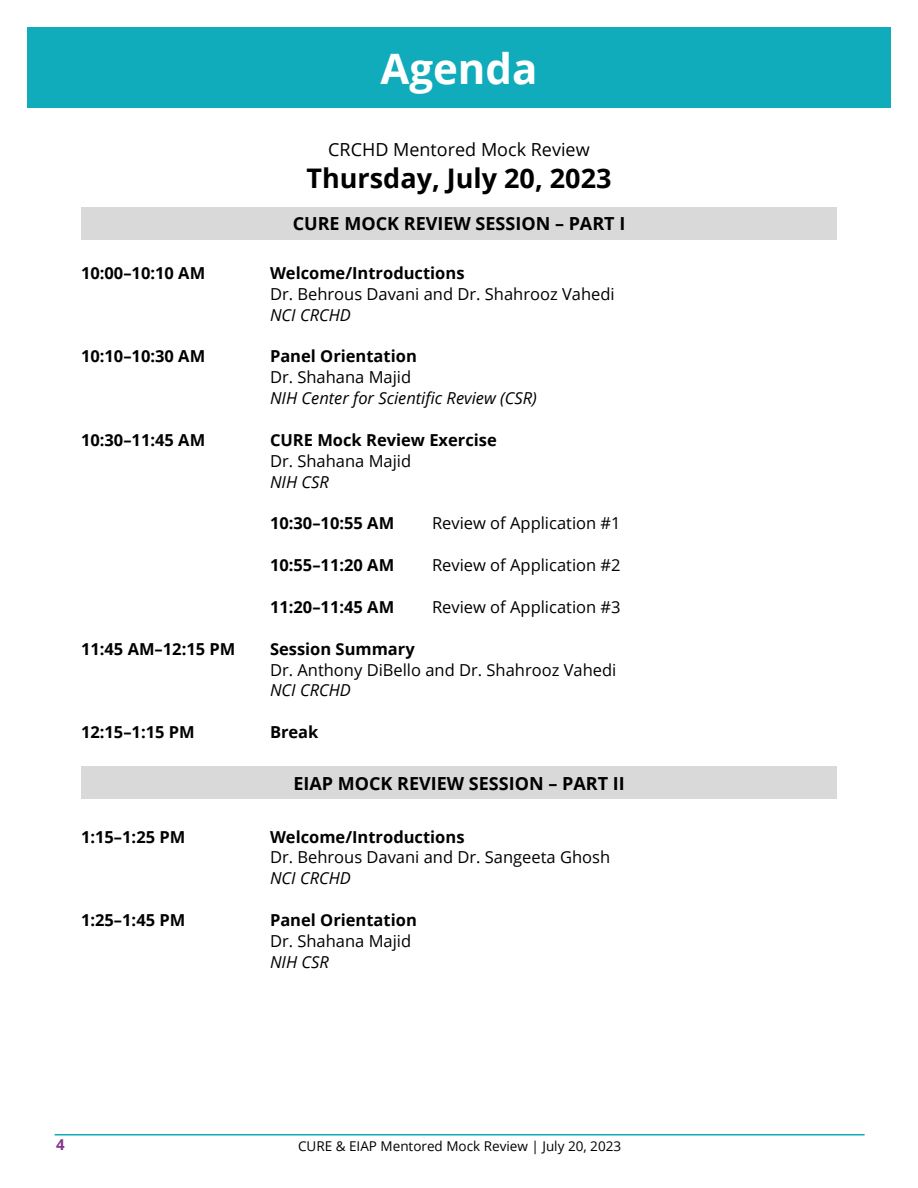
<style>
.page{position:relative;width:918px;height:1188px;background:#fff}
.page>*{position:absolute;margin:0;border:0;box-sizing:border-box;transform-origin:0 0}
.t1{font:700 42px "Open Sans";color:#fff}
.t2{font:700 27px "Open Sans";color:#000}
.t3{font:700 18px "Open Sans";color:#000}
.t4{font:18px "Open Sans";color:#000}
.t5{font:700 16.5px "Open Sans";color:#000}
.t6{font:16.5px "Open Sans";color:#000}
.t7{font:italic 16.5px "Open Sans";color:#000}
.t8{font:700 15px "Open Sans";color:#82368c}
.t9{font:13.5px "Open Sans";color:#000}
</style>
<div class="page">
<hr style="left:55px;top:1134px;width:810px;height:2px;background:#10acbb">
<div style="left:27px;top:27px;width:864px;height:81px;background:#10acbb"></div>
<div style="left:81px;top:207px;width:756px;height:33px;background:#d8d9d8"></div>
<div style="left:81px;top:766px;width:756px;height:33px;background:#d8d9d8"></div>
<p class="t1" style="left:380px;top:39px;width:159px">Agenda</p>
<p class="t4" style="left:328px;top:137px;width:263px">CRCHD Mentored Mock Review</p>
<p class="t2" style="left:306px;top:159px;width:307px">Thursday, July 20, 2023</p>
<p class="t5" style="left:81px;top:261px;width:126px">10:00–10:10 AM</p>
<p class="t5" style="left:81px;top:345px;width:126px">10:10–10:30 AM</p>
<p class="t5" style="left:81px;top:428px;width:126px">10:30–11:45 AM</p>
<p class="t5" style="left:81px;top:637px;width:156px">11:45 AM–12:15 PM</p>
<p class="t5" style="left:81px;top:721px;width:115px">12:15–1:15 PM</p>
<p class="t5" style="left:81px;top:825px;width:106px">1:15–1:25 PM</p>
<p class="t5" style="left:81px;top:908px;width:106px">1:25–1:45 PM</p>
<p class="t3" style="left:293px;top:211px;width:334px">CURE MOCK REVIEW SESSION – PART I</p>
<p class="t5" style="left:270px;top:261px;width:196px">Welcome/Introductions</p>
<p class="t6" style="left:270px;top:282px;width:346px">Dr. Behrous Davani and Dr. Shahrooz Vahedi</p>
<p class="t7" style="left:270px;top:303px;width:82px">NCI CRCHD</p>
<p class="t5" style="left:270px;top:345px;width:148px">Panel Orientation</p>
<p class="t6" style="left:270px;top:366px;width:143px">Dr. Shahana Majid</p>
<p class="t7" style="left:270px;top:387px;width:268px">NIH Center for Scientific Review (CSR)</p>
<p class="t5" style="left:270px;top:428px;width:228px">CURE Mock Review Exercise</p>
<p class="t6" style="left:270px;top:449px;width:143px">Dr. Shahana Majid</p>
<p class="t7" style="left:270px;top:470px;width:60px">NIH CSR</p>
<p class="t5" style="left:270px;top:512px;width:126px">10:30–10:55 AM</p>
<p class="t6" style="left:432px;top:512px;width:190px">Review of Application #1</p>
<p class="t5" style="left:270px;top:553px;width:126px">10:55–11:20 AM</p>
<p class="t6" style="left:432px;top:554px;width:190px">Review of Application #2</p>
<p class="t5" style="left:270px;top:595px;width:126px">11:20–11:45 AM</p>
<p class="t6" style="left:432px;top:596px;width:190px">Review of Application #3</p>
<p class="t5" style="left:270px;top:637px;width:146px">Session Summary</p>
<p class="t6" style="left:270px;top:658px;width:348px">Dr. Anthony DiBello and Dr. Shahrooz Vahedi</p>
<p class="t7" style="left:270px;top:679px;width:82px">NCI CRCHD</p>
<p class="t5" style="left:270px;top:721px;width:50px">Break</p>
<p class="t3" style="left:293px;top:770px;width:333px">EIAP MOCK REVIEW SESSION – PART II</p>
<p class="t5" style="left:270px;top:825px;width:196px">Welcome/Introductions</p>
<p class="t6" style="left:270px;top:846px;width:342px">Dr. Behrous Davani and Dr. Sangeeta Ghosh</p>
<p class="t7" style="left:270px;top:867px;width:82px">NCI CRCHD</p>
<p class="t5" style="left:270px;top:908px;width:148px">Panel Orientation</p>
<p class="t6" style="left:270px;top:930px;width:143px">Dr. Shahana Majid</p>
<p class="t7" style="left:270px;top:951px;width:60px">NIH CSR</p>
<p class="t8" style="left:56px;top:1134px;width:10px">4</p>
<p class="t9" style="left:298px;top:1137px;width:325px">CURE &amp; EIAP Mentored Mock Review | July 20, 2023</p>
</div>
